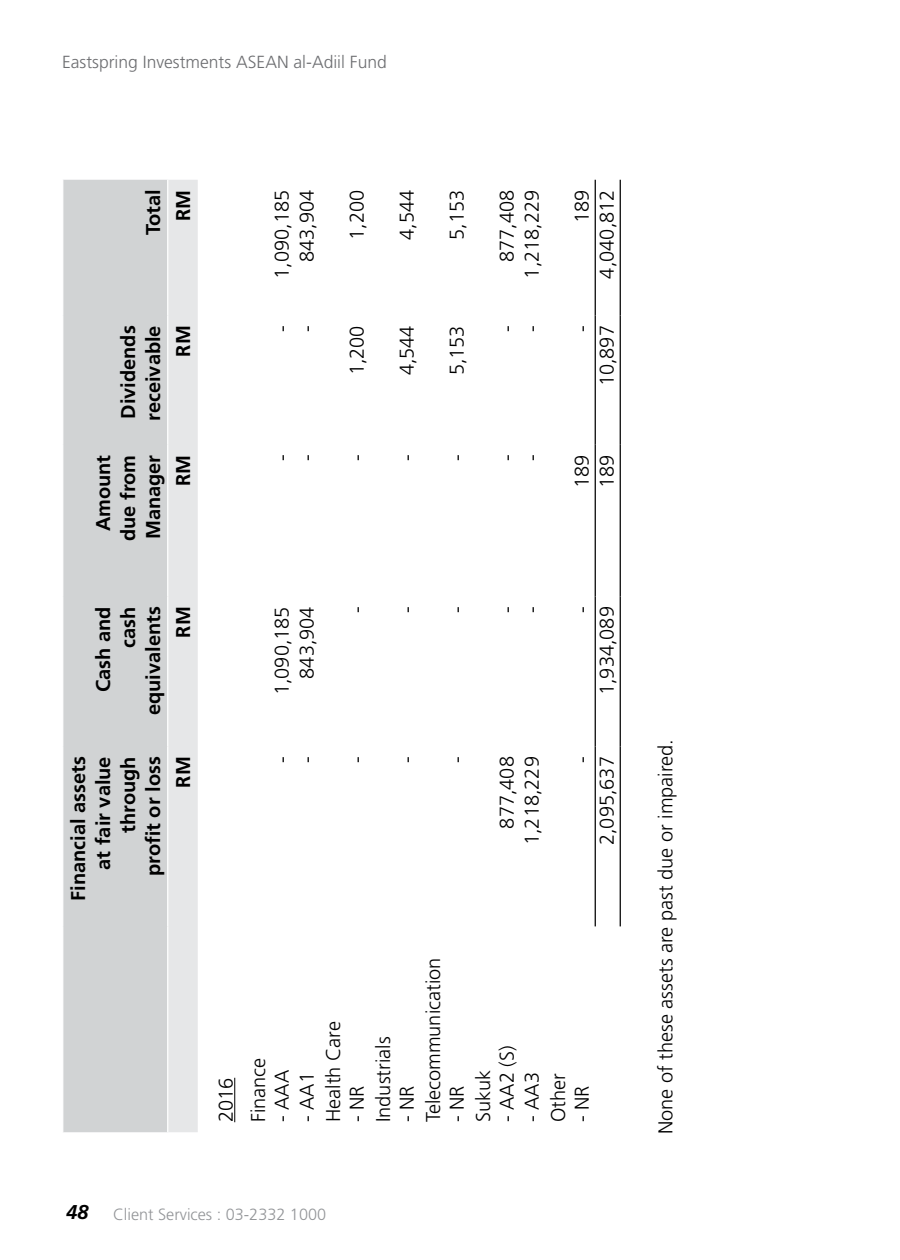
<style>
.page{position:relative;width:900px;height:1260px;background:#fff}
.page>*{position:absolute;margin:0;border:0;box-sizing:border-box;transform-origin:0 0}
.t1{font:300 20px/32.5px "Frutiger LT Std";color:#000}
.t2{font:700 20px/25px "Frutiger";color:#000;text-align:right}
.t3{font:300 20px "Frutiger";color:#000}
.t4{font:300 17.5px "Frutiger LT Std";color:#6d6e71}
.t5{font:300 16.25px "Frutiger LT Std";color:#939598}
.s1{font-family:"Frutiger";font-weight:700;font-style:italic;font-size:20px;color:#000}
</style>
<div class="page">
<svg style="left:63px;top:180px;width:104px;height:952px;background:#d2d4d5"></svg>
<div style="left:168px;top:180px;width:30px;height:952px;background:#e6e7e8"></div>
<hr style="left:595px;top:746px;width:1px;height:180px;background:#000">
<hr style="left:595px;top:596px;width:1px;height:150px;background:#000">
<hr style="left:595px;top:445px;width:1px;height:151px;background:#000">
<hr style="left:595px;top:315px;width:1px;height:130px;background:#000">
<hr style="left:595px;top:180px;width:1px;height:135px;background:#000">
<hr style="left:620px;top:746px;width:1px;height:180px;background:#000">
<hr style="left:620px;top:596px;width:1px;height:150px;background:#000">
<hr style="left:620px;top:445px;width:1px;height:151px;background:#000">
<hr style="left:620px;top:315px;width:1px;height:130px;background:#000">
<hr style="left:620px;top:180px;width:1px;height:135px;background:#000">
<hr style="left:234px;top:1078px;width:1px;height:44px;background:#000">
<p class="t4" style="left:62px;top:52px;width:326px">Eastspring Investments ASEAN al-Adiil Fund</p>
<p class="t2" style="left:141px;top:235px;width:47px;rotate:-90deg">Total</p>
<p class="t2" style="left:171px;top:221px;width:33px;rotate:-90deg">RM</p>
<p class="t2" style="left:116px;top:421px;width:97px;text-align:left;rotate:-90deg">Dividends receivable</p>
<p class="t2" style="left:171px;top:357px;width:33px;rotate:-90deg">RM</p>
<p class="t2" style="left:91px;top:541px;width:88px;text-align:center;rotate:-90deg">Amount due from<br>Manager</p>
<p class="t2" style="left:171px;top:486px;width:33px;rotate:-90deg">RM</p>
<p class="t2" style="left:91px;top:715px;width:110px;rotate:-90deg">Cash and cash equivalents</p>
<p class="t2" style="left:171px;top:638px;width:33px;rotate:-90deg">RM</p>
<p class="t2" style="left:66px;top:901px;width:146px;rotate:-90deg">Financial assets at fair value through<br>profit or loss</p>
<p class="t2" style="left:171px;top:788px;width:33px;rotate:-90deg">RM</p>
<p class="t1" style="left:266px;top:332px;width:144px;rotate:-90deg">- 1,090,185</p>
<p class="t1" style="left:291px;top:262px;width:74px;rotate:-90deg">843,904</p>
<p class="t1" style="left:291px;top:332px;width:8px;rotate:-90deg">-</p>
<p class="t1" style="left:266px;top:461px;width:8px;rotate:-90deg">-</p>
<p class="t1" style="left:291px;top:461px;width:8px;rotate:-90deg">-</p>
<p class="t1" style="left:341px;top:240px;width:52px;rotate:-90deg">1,200</p>
<p class="t1" style="left:341px;top:375px;width:52px;rotate:-90deg">1,200</p>
<p class="t1" style="left:341px;top:461px;width:8px;rotate:-90deg">-</p>
<p class="t1" style="left:391px;top:240px;width:52px;rotate:-90deg">4,544</p>
<p class="t1" style="left:441px;top:240px;width:52px;rotate:-90deg">5,153</p>
<p class="t1" style="left:391px;top:375px;width:52px;rotate:-90deg">4,544</p>
<p class="t1" style="left:391px;top:461px;width:8px;rotate:-90deg">-</p>
<p class="t1" style="left:441px;top:375px;width:52px;rotate:-90deg">5,153</p>
<p class="t1" style="left:441px;top:461px;width:8px;rotate:-90deg">-</p>
<p class="t1" style="left:491px;top:262px;width:74px;rotate:-90deg">877,408</p>
<p class="t1" style="left:491px;top:332px;width:8px;rotate:-90deg">-</p>
<p class="t1" style="left:516px;top:332px;width:144px;rotate:-90deg">- 1,218,229</p>
<p class="t1" style="left:491px;top:461px;width:8px;rotate:-90deg">-</p>
<p class="t1" style="left:516px;top:461px;width:8px;rotate:-90deg">-</p>
<p class="t1" style="left:566px;top:223px;width:35px;rotate:-90deg">189</p>
<p class="t1" style="left:591px;top:279px;width:90px;rotate:-90deg">4,040,812</p>
<p class="t1" style="left:566px;top:332px;width:8px;rotate:-90deg">-</p>
<p class="t1" style="left:591px;top:386px;width:63px;rotate:-90deg">10,897</p>
<p class="t1" style="left:566px;top:488px;width:35px;rotate:-90deg">189</p>
<p class="t1" style="left:591px;top:488px;width:35px;rotate:-90deg">189</p>
<p class="t1" style="left:266px;top:695px;width:90px;rotate:-90deg">1,090,185</p>
<p class="t1" style="left:291px;top:679px;width:74px;rotate:-90deg">843,904</p>
<p class="t1" style="left:266px;top:763px;width:8px;rotate:-90deg">-</p>
<p class="t1" style="left:291px;top:763px;width:8px;rotate:-90deg">-</p>
<p class="t1" style="left:341px;top:613px;width:8px;rotate:-90deg">-</p>
<p class="t1" style="left:341px;top:763px;width:8px;rotate:-90deg">-</p>
<p class="t1" style="left:391px;top:613px;width:8px;rotate:-90deg">-</p>
<p class="t1" style="left:391px;top:763px;width:8px;rotate:-90deg">-</p>
<p class="t1" style="left:441px;top:613px;width:8px;rotate:-90deg">-</p>
<p class="t1" style="left:491px;top:613px;width:8px;rotate:-90deg">-</p>
<p class="t1" style="left:516px;top:613px;width:8px;rotate:-90deg">-</p>
<p class="t1" style="left:441px;top:763px;width:8px;rotate:-90deg">-</p>
<p class="t1" style="left:491px;top:829px;width:74px;rotate:-90deg">877,408</p>
<p class="t1" style="left:516px;top:845px;width:90px;rotate:-90deg">1,218,229</p>
<p class="t1" style="left:566px;top:613px;width:8px;rotate:-90deg">-</p>
<p class="t1" style="left:591px;top:695px;width:90px;rotate:-90deg">1,934,089</p>
<p class="t1" style="left:566px;top:763px;width:8px;rotate:-90deg">-</p>
<p class="t1" style="left:591px;top:845px;width:90px;rotate:-90deg">2,095,637</p>
<p class="t1" style="left:210px;top:1122px;width:66px;rotate:-90deg">2016<br>Finance</p>
<p class="t1" style="left:266px;top:1122px;width:54px;rotate:-90deg">- AAA</p>
<p class="t1" style="left:291px;top:1122px;width:52px;rotate:-90deg">- AA1</p>
<p class="t1" style="left:317px;top:1122px;width:102px;rotate:-90deg">Health Care</p>
<p class="t1" style="left:341px;top:1122px;width:38px;rotate:-90deg">- NR</p>
<p class="t1" style="left:367px;top:1122px;width:87px;rotate:-90deg">Industrials</p>
<p class="t1" style="left:391px;top:1122px;width:38px;rotate:-90deg">- NR</p>
<p class="t1" style="left:417px;top:1122px;width:166px;rotate:-90deg">Telecommunication</p>
<p class="t1" style="left:441px;top:1122px;width:38px;rotate:-90deg">- NR</p>
<p class="t1" style="left:467px;top:1122px;width:54px;rotate:-90deg">Sukuk</p>
<p class="t1" style="left:491px;top:1122px;width:78px;rotate:-90deg">- AA2 (S)</p>
<p class="t1" style="left:516px;top:1122px;width:52px;rotate:-90deg">- AA3</p>
<p class="t1" style="left:542px;top:1122px;width:50px;rotate:-90deg">Other</p>
<p class="t1" style="left:566px;top:1122px;width:38px;rotate:-90deg">- NR</p>
<p class="t5" style="left:66px;top:1205px;width:262px"><span class="s1">48</span> Client Services : 03-2332 1000</p>
<p class="t3" style="left:654px;top:1134px;width:396px;rotate:-90deg">None of these assets are past due or impaired.</p>
</div>
